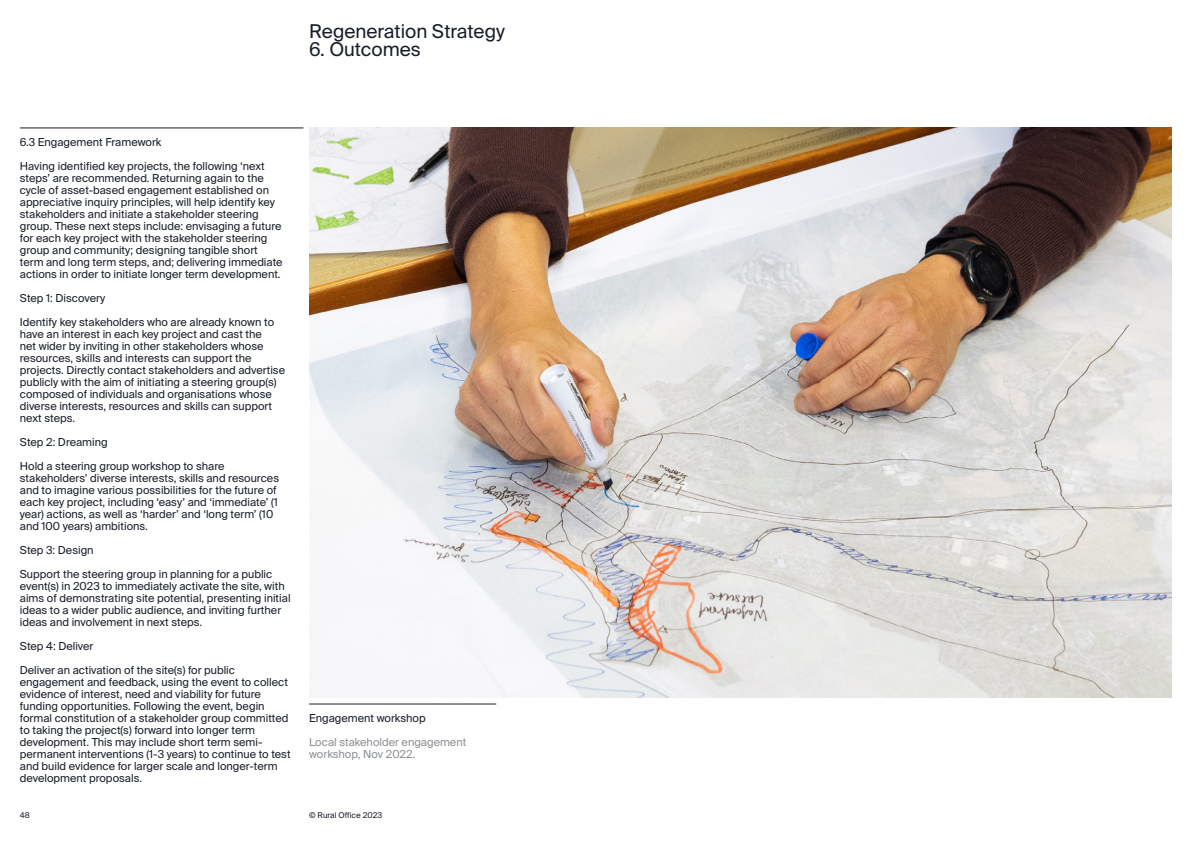
<style>
.page{position:relative;width:1191px;height:842px;background:#fff}
.page>*{position:absolute;margin:0;border:0;box-sizing:border-box;transform-origin:0 0}
.t1{font:19px "Suisse Intl";color:#181e29}
.RO_Suisse_Int_l_Body{font:11px/12px "Suisse Intl";color:#181e29}
.RO_Suisse_Int_l_Body-2{font:11px/24px "Suisse Intl";color:#8b8f94}
.t2{font:8px "Suisse Intl";color:#181e29}
.s1{color:#181e29}
</style>
<div class="page">
<hr style="left:20px;top:128px;width:283px;height:1px;background:#181e29">
<img style="left:309px;top:128px;width:862px;height:570px">
<hr style="left:309px;top:704px;width:187px;height:1px;background:#181e29">
<h1 class="t1" style="left:309px;top:20px;width:197px">Regeneration Strategy</h1>
<h1 class="t1" style="left:309px;top:38px;width:113px">6. Outcomes</h1>
<p class="RO_Suisse_Int_l_Body" style="left:20px;top:136px;width:143px">6.3 Engagement Framework</p>
<p class="RO_Suisse_Int_l_Body" style="left:20px;top:160px;width:264px">Having identified key projects, the following ‘next steps’ are recommended. Returning again to the cycle of asset-based engagement established on appreciative inquiry principles, will help identify key stakeholders and initiate a stakeholder steering group. These next steps include: envisaging a future for each key project with the stakeholder steering group and community; designing tangible short term and long term steps, and; delivering immediate actions in order to initiate longer term development.</p>
<p class="RO_Suisse_Int_l_Body" style="left:20px;top:292px;width:87px">Step 1: Discovery</p>
<p class="RO_Suisse_Int_l_Body" style="left:20px;top:316px;width:267px">Identify key stakeholders who are already known to have an interest in each key project and cast the<br>net wider by inviting in other stakeholders whose resources, skills and interests can support the projects. Directly contact stakeholders and advertise publicly with the aim of initiating a steering group(s) composed of individuals and organisations whose diverse interests, resources and skills can support next steps.</p>
<p class="RO_Suisse_Int_l_Body" style="left:20px;top:436px;width:89px">Step 2: Dreaming</p>
<p class="RO_Suisse_Int_l_Body" style="left:20px;top:460px;width:261px">Hold a steering group workshop to share stakeholders’ diverse interests, skills and resources and to imagine various possibilities for the future of each key project, including ‘easy’ and ‘immediate’ (1 year) actions, as well as ‘harder’ and ‘long term’ (10 and 100 years) ambitions.</p>
<p class="RO_Suisse_Int_l_Body" style="left:20px;top:544px;width:75px">Step 3: Design</p>
<p class="RO_Suisse_Int_l_Body" style="left:20px;top:568px;width:272px">Support the steering group in planning for a public event(s) in 2023 to immediately activate the site, with aims of demonstrating site potential, presenting initial ideas to a wider public audience, and inviting further ideas and involvement in next steps.</p>
<p class="RO_Suisse_Int_l_Body" style="left:20px;top:640px;width:75px">Step 4: Deliver</p>
<p class="RO_Suisse_Int_l_Body" style="left:20px;top:664px;width:272px">Deliver an activation of the site(s) for public engagement and feedback, using the event to collect evidence of interest, need and viability for future funding opportunities. Following the event, begin formal constitution of a stakeholder group committed to taking the project(s) forward into longer term development. This may include short term semi&shy;permanent interventions (1-3 years) to continue to test and build evidence for larger scale and longer-term development proposals.</p>
<p class="RO_Suisse_Int_l_Body-2" style="left:309px;top:706px;width:159px"><span class="s1">Engagement workshop<br></span>Local stakeholder engagement</p>
<p class="RO_Suisse_Int_l_Body-2" style="left:309px;top:742px;width:108px">workshop, Nov 2022.</p>
<p class="t2" style="left:20px;top:810px;width:12px">48</p>
<p class="t2" style="left:309px;top:810px;width:75px">© Rural Office 2023</p>
</div>
